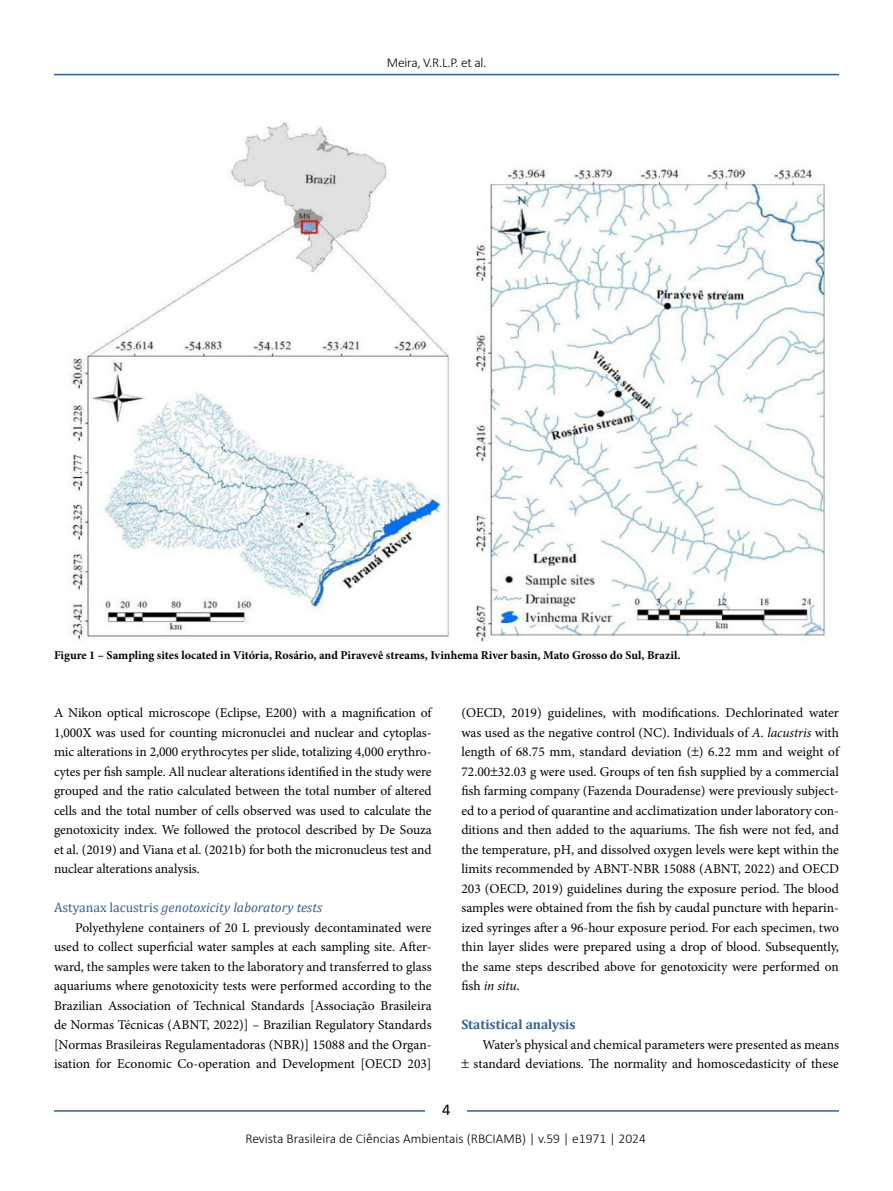
<style>
.page{position:relative;width:893px;height:1191px;background:#fff}
.page>*{position:absolute;margin:0;border:0;box-sizing:border-box;transform-origin:0 0}
.t1{font:16.5px "Calibri";color:#000}
.t2{font:13.5px/19.5px "Minion Pro";letter-spacing:-.005em;color:#000;text-align:justify}
.t3{font:300 13.5px "Calibri";color:#000}
.t4{font:italic 13.5px "Cambria";color:#365f92}
.t5{font:300 13.5px "Calibri";letter-spacing:-.02em;color:#000}
.t6{font:700 13.5px "Cambria";color:#365f92}
.t7{font:700 12px "Minion Pro";color:#000}
.s1{font-style:normal}
.s2{font-style:italic}
</style>
<div class="page">
<hr style="left:54px;top:74px;width:785px;height:1px;background:#365f92">
<hr style="left:54px;top:1110px;width:785px;height:1px;background:#365f92">
<div style="left:426px;top:1096px;width:41px;height:26px;background:#fff"></div>
<img style="left:69px;top:122px;width:758px;height:520px">
<p class="t5" style="left:387px;top:54px;width:101px">Meira, V.R.L.P. et al.</p>
<p class="t7" style="left:54px;top:646px;width:628px">Figure 1 – Sampling sites located in Vitória, Rosário, and Piravevê streams, Ivinhema River basin, Mato Grosso do Sul, Brazil.</p>
<p class="t2" style="left:54px;top:703px;width:379px">A Nikon optical microscope (Eclipse, E200) with a magnification of 1,000X was used for counting micronuclei and nuclear and cytoplas&shy;mic alterations in 2,000 erythrocytes per slide, totalizing 4,000 erythro&shy;cytes per fish sample. All nuclear alterations identified in the study were grouped and the ratio calculated between the total number of altered cells and the total number of cells observed was used to calculate the genotoxicity index. We followed the protocol described by De Souza et al. (2019) and Viana et al. (2021b) for both the micronucleus test and nuclear alterations analysis.</p>
<p class="t4" style="left:54px;top:898px;width:270px"><span class="s1">Astyanax lacustris</span> genotoxicity laboratory tests</p>
<p class="t2" style="left:54px;top:917px;width:379px;text-indent:21px">Polyethylene containers of 20 L previously decontaminated were used to collect superficial water samples at each sampling site. After&shy;ward, the samples were taken to the laboratory and transferred to glass aquariums where genotoxicity tests were performed according to the Brazilian Association of Technical Standards [Associação Brasileira de Normas Técnicas (ABNT, 2022)] – Brazilian Regulatory Standards [Normas Brasileiras Regulamentadoras (NBR)] 15088 and the Organ&shy;isation for Economic Co-operation and Development [OECD 203]</p>
<p class="t2" style="left:461px;top:703px;width:379px">(OECD, 2019) guidelines, with modifications. Dechlorinated water was used as the negative control (NC). Individuals of <span class="s2">A. lacustris</span> with length of 68.75 mm, standard deviation ( ) 6.22 mm and weight of 72.00 32.03 g were used. Groups of ten fish supplied by a commercial fish farming company (Fazenda Douradense) were previously subject&shy;ed to a period of quarantine and acclimatization under laboratory con&shy;ditions and then added to the aquariums. The fish were not fed, and the temperature, pH, and dissolved oxygen levels were kept within the limits recommended by ABNT-NBR 15088 (ABNT, 2022) and OECD 203 (OECD, 2019) guidelines during the exposure period. The blood samples were obtained from the fish by caudal puncture with heparin&shy;ized syringes after a 96-hour exposure period. For each specimen, two thin layer slides were prepared using a drop of blood. Subsequently, the same steps described above for genotoxicity were performed on fish <span class="s2">in situ</span>.</p>
<p class="t6" style="left:461px;top:1015px;width:116px">Statistical analysis</p>
<p class="t2" style="left:474px;top:1034px;width:367px;text-align:right">Water’s physical and chemical parameters were presented as means standard deviations. The normality and homoscedasticity of these</p>
<p class="t1" style="left:442px;top:1098px;width:10px">4</p>
<p class="t3" style="left:245px;top:1129px;width:402px">Revista Brasileira de Ciências Ambientais (RBCIAMB) | v.59 | e1971 | 2024</p>
</div>
